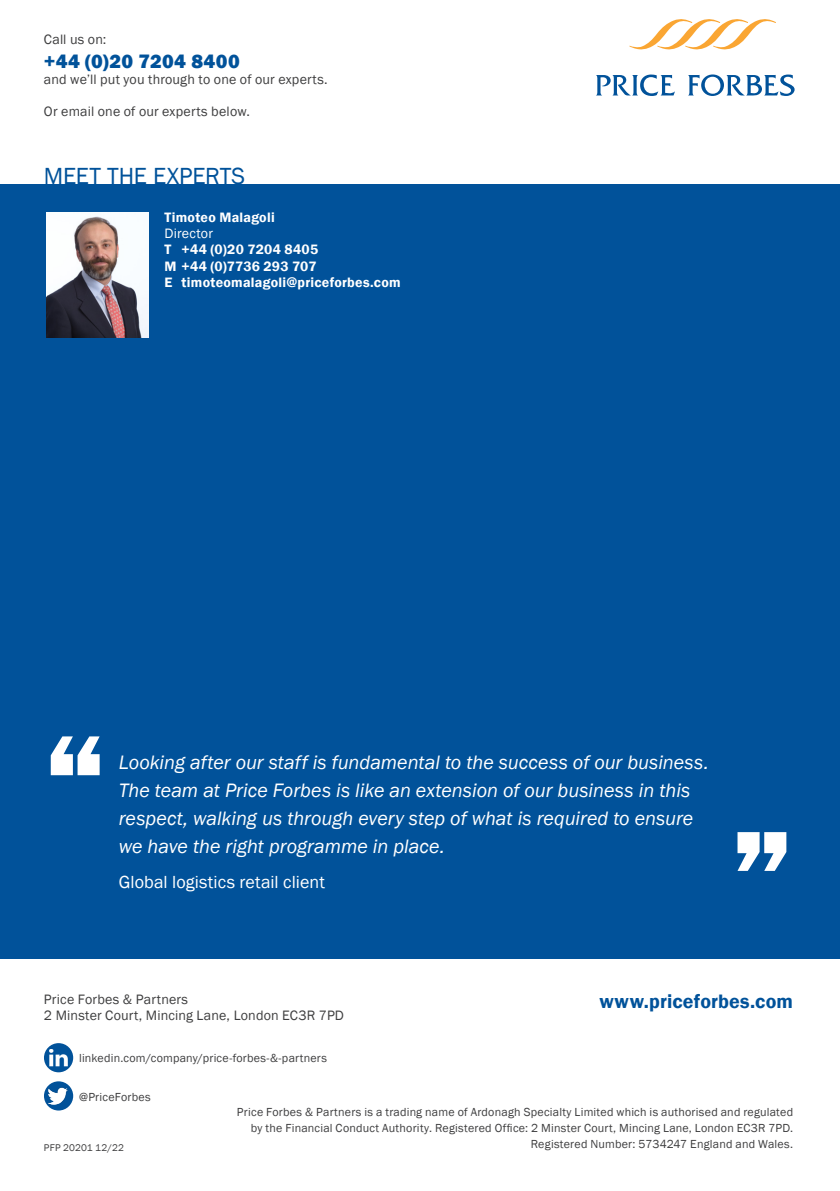
<style>
.page{position:relative;width:840px;height:1191px;background:#fff}
.page>*{position:absolute;margin:0;border:0;box-sizing:border-box;transform-origin:0 0}
.t1{font:800 136px "Franklin Gothic";color:#fff}
.t2{font:24px "Franklin Gothic";letter-spacing:-.005em;color:#01529a}
.Quote___Testamonial{font:italic 20px/28px "Franklin Gothic";color:#fff}
.t3{font:600 20px "Franklin Gothic";letter-spacing:.01em;color:#01529a}
.t4{font:800 20px "Franklin Gothic";letter-spacing:.02em;color:#01529a}
.Name___Company{font:18px "Franklin Gothic";letter-spacing:.005em;color:#fff}
.t5{font:14px/16px "Franklin Gothic";letter-spacing:.01em;color:#3e3e3f}
.Meet_the_experts_Dem{font:600 14px "Franklin Gothic";letter-spacing:.02em;color:#fff}
.Meet_the_experts_Boo{font:14px "Franklin Gothic";letter-spacing:.015em;color:#fff}
.t6{font:12px/16px "Franklin Gothic";letter-spacing:.015em;color:#3e3e3f;text-align:right}
.t7{font:10px "Franklin Gothic";letter-spacing:.015em;color:#3e3e3f}
</style>
<div class="page">
<div style="left:0;top:184px;width:839px;height:774px;background:#01529a"></div>
<div style="left:44px;top:1081px;width:29px;height:29px;background:#01529a;border-radius:50%"></div>
<img style="left:48px;top:1087px;width:20px;height:17px">
<svg style="left:44px;top:1043px;width:29px;height:29px"></svg>
<img style="left:50px;top:1049px;width:18px;height:17px">
<svg style="left:596px;top:75px;width:78px;height:21px"></svg>
<svg style="left:688px;top:74px;width:106px;height:22px"></svg>
<svg style="left:629px;top:19px;width:146px;height:31px"></svg>
<img style="left:47px;top:213px;width:102px;height:124px">
<p class="t5" style="left:44px;top:31px;width:64px">Call us on:</p>
<h3 class="t4" style="left:44px;top:48px;width:197px">+44 (0)20 7204 8400</h3>
<p class="t5" style="left:44px;top:71px;width:285px">and we’ll put you through to one of our experts.</p>
<p class="t5" style="left:44px;top:103px;width:207px">Or email one of our experts below.</p>
<h2 class="t2" style="left:44px;top:161px;width:203px">MEET THE EXPERTS</h2>
<p class="Meet_the_experts_Dem" style="left:164px;top:209px;width:112px">Timoteo Malagoli</p>
<p class="Meet_the_experts_Boo" style="left:164px;top:225px;width:50px">Director</p>
<p class="Meet_the_experts_Dem" style="left:164px;top:241px;width:155px">T +44 (0)20 7204 8405</p>
<p class="Meet_the_experts_Dem" style="left:164px;top:257px;width:153px">M +44 (0)7736 293 707</p>
<p class="Meet_the_experts_Dem" style="left:164px;top:273px;width:237px">E timoteomalagoli@priceforbes.com</p>
<p class="t1" style="left:44px;top:693px;width:64px">“</p>
<p class="Quote___Testamonial" style="left:119px;top:748px;width:591px">Looking after our staff is fundamental to the success of our business.<br>The team at Price Forbes is like an extension of our business in this respect, walking us through every step of what is required to ensure</p>
<p class="Quote___Testamonial" style="left:119px;top:832px;width:327px">we have the right programme in place.</p>
<p class="Name___Company" style="left:119px;top:871px;width:208px">Global logistics retail client</p>
<p class="t1" style="left:792px;top:914px;width:64px;rotate:-180deg">“</p>
<p class="t5" style="left:44px;top:991px;width:301px">Price Forbes &amp; Partners<br>2 Minster Court, Mincing Lane, London EC3R 7PD</p>
<p class="t6" style="left:79px;top:1050px;width:249px">linkedin.com/company/price-forbes-&amp;-partners</p>
<p class="t6" style="left:79px;top:1089px;width:73px">@PriceForbes</p>
<h3 class="t3" style="left:599px;top:989px;width:195px">www.priceforbes.com</h3>
<p class="t7" style="left:44px;top:1141px;width:81px">PFP 20201 12/22</p>
<p class="t6" style="left:237px;top:1104px;width:557px">Price Forbes &amp; Partners is a trading name of Ardonagh Specialty Limited which is authorised and regulated by the Financial Conduct Authority. Registered Office: 2 Minster Court, Mincing Lane, London EC3R 7PD.<br>Registered Number: 5734247 England and Wales.</p>
</div>
